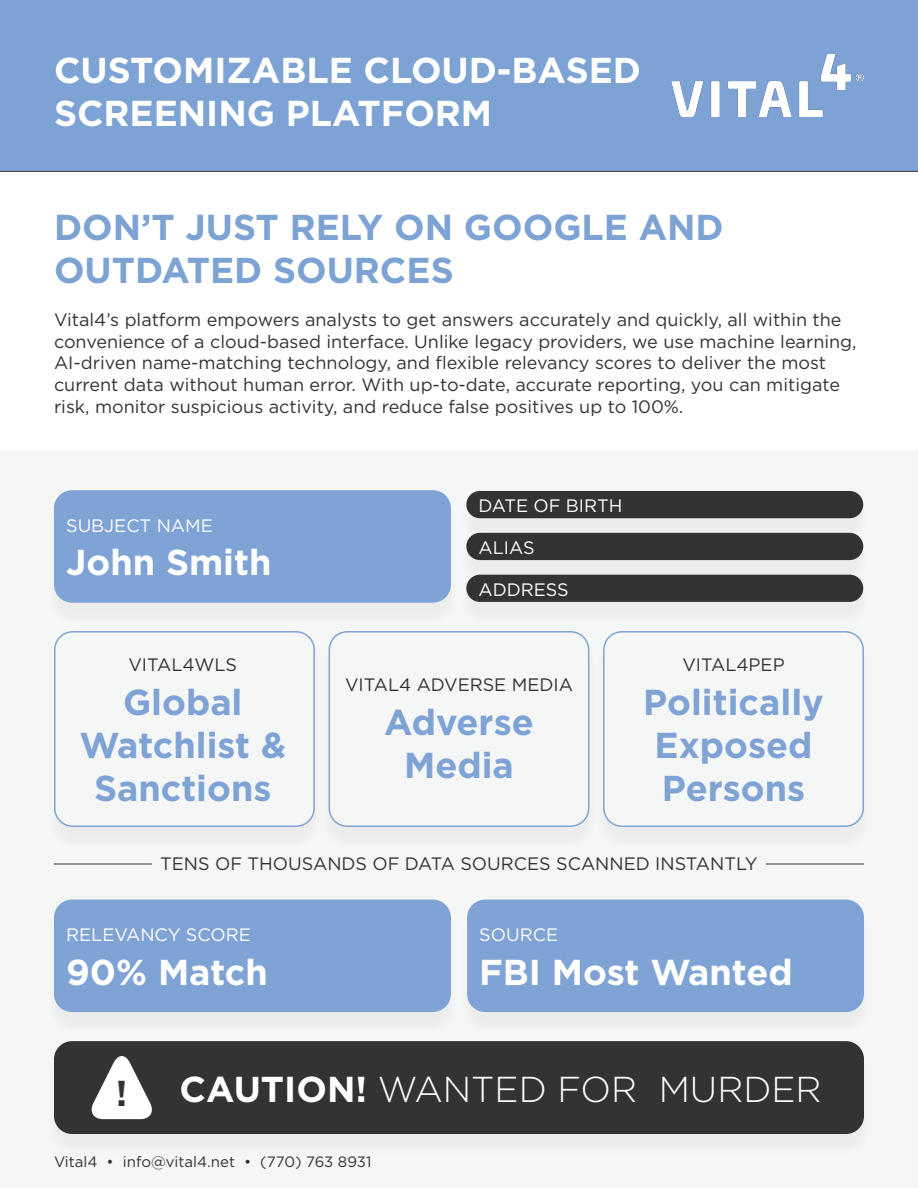
<style>
.page{position:relative;width:918px;height:1188px;background:#fff}
.page>*{position:absolute;margin:0;border:0;box-sizing:border-box;transform-origin:0 0}
.t1{font:700 36px/43.2px "Gotham";color:#fff}
.t2{font:700 36px/43.2px "Gotham";color:#80a3d5;text-align:center}
.t3{font:700 36px/43.2px "Gotham";color:#7da2d4}
.t4{font:300 36px "Gotham";color:#fff}
.t5{font:700 36px "Gotham";color:#323332}
.t6{font:18px/21.6px "Gotham";color:#323332}
.t7{font:18px "Gotham";color:#fff}
.t8{font:15px "Gotham";color:#323332}
.s1{font-weight:700}
</style>
<div class="page">
<div style="left:0;top:0;width:918px;height:171px;background:#7da2d4"></div>
<hr style="left:0;top:171px;width:918px;height:1px;background:#323332">
<img style="left:671px;top:54px;width:193px;height:63px">
<div style="left:0;top:452px;width:918px;height:736px;background:#f5f7f7"></div>
<div style="left:46px;top:497px;width:413px;height:129px;background:#eef0f0"></div>
<div style="left:54px;top:490px;width:397px;height:113px;background:#80a3d5;border-radius:18px"></div>
<div style="left:46px;top:906px;width:413px;height:129px;background:#eef0f0"></div>
<div style="left:54px;top:900px;width:397px;height:112px;background:#80a3d5;border-radius:18px"></div>
<div style="left:46px;top:1048px;width:826px;height:109px;background:#edefef"></div>
<div style="left:54px;top:1041px;width:810px;height:93px;background:#323332;border-radius:18px"></div>
<div style="left:459px;top:906px;width:413px;height:129px;background:#eef0f0"></div>
<div style="left:467px;top:900px;width:397px;height:112px;background:#80a3d5;border-radius:18px"></div>
<div style="left:46px;top:638px;width:277px;height:212px;background:#f0f2f2"></div>
<div style="left:55px;top:632px;width:259px;height:194px;background:#f5f7f7;border-radius:18px"></div>
<div style="left:54px;top:631px;width:261px;height:196px;border:2px solid #80a3d5;border-radius:18px"></div>
<div style="left:320px;top:638px;width:278px;height:212px;background:#f0f1f1"></div>
<div style="left:329px;top:632px;width:260px;height:194px;background:#f5f7f7;border-radius:18px"></div>
<div style="left:329px;top:631px;width:260px;height:196px;border:2px solid #80a3d5;border-radius:18px"></div>
<div style="left:595px;top:638px;width:277px;height:212px;background:#f0f2f2"></div>
<div style="left:604px;top:632px;width:259px;height:194px;background:#f5f7f7;border-radius:18px"></div>
<div style="left:603px;top:631px;width:261px;height:196px;border:2px solid #80a3d5;border-radius:18px"></div>
<div style="left:459px;top:498px;width:412px;height:43px;background:#231f20;opacity:.05"></div>
<div style="left:466px;top:491px;width:397px;height:27px;background:#323332;border-radius:14px"></div>
<div style="left:459px;top:539px;width:412px;height:44px;background:#231f20;opacity:.05"></div>
<div style="left:466px;top:533px;width:397px;height:27px;background:#323332;border-radius:14px"></div>
<div style="left:459px;top:581px;width:412px;height:44px;background:#edefef"></div>
<div style="left:466px;top:575px;width:397px;height:27px;background:#323332;border-radius:14px"></div>
<svg style="left:91px;top:1056px;width:61px;height:63px"></svg>
<hr style="left:54px;top:864px;width:98px;height:1px;background:#323332">
<hr style="left:766px;top:864px;width:98px;height:1px;background:#323332">
<p class="t1" style="left:54px;top:48px;width:589px">CUSTOMIZABLE CLOUD-BASED<br>SCREENING PLATFORM</p>
<p class="t3" style="left:54px;top:205px;width:671px">DON’T JUST RELY ON GOOGLE AND<br>OUTDATED SOURCES</p>
<p class="t6" style="left:54px;top:309px;width:804px">Vital4’s platform empowers analysts to get answers accurately and quickly, all within the convenience of a cloud-based interface. Unlike legacy providers, we use machine learning, AI-driven name-matching technology, and flexible relevancy scores to deliver the most current data without human error. With up-to-date, accurate reporting, you can mitigate risk, monitor suspicious activity, and reduce false positives up to 100%.</p>
<p class="t7" style="left:66px;top:514px;width:148px">SUBJECT NAME</p>
<p class="t1" style="left:66px;top:541px;width:207px">John Smith</p>
<p class="t6" style="left:128px;top:654px;width:110px">VITAL4WLS</p>
<p class="t2" style="left:79px;top:680px;width:208px">Global<br>Watchlist &amp;<br>Sanctions</p>
<p class="t7" style="left:478px;top:494px;width:145px">DATE OF BIRTH</p>
<p class="t7" style="left:478px;top:536px;width:58px">ALIAS</p>
<p class="t7" style="left:478px;top:578px;width:92px">ADDRESS</p>
<p class="t6" style="left:345px;top:674px;width:229px">VITAL4 ADVERSE MEDIA</p>
<p class="t2" style="left:384px;top:700px;width:151px">Adverse<br>Media</p>
<p class="t6" style="left:682px;top:654px;width:104px">VITAL4PEP</p>
<p class="t2" style="left:643px;top:680px;width:182px">Politically<br>Exposed<br>Persons</p>
<p class="t6" style="left:160px;top:853px;width:599px">TENS OF THOUSANDS OF DATA SOURCES SCANNED INSTANTLY</p>
<p class="t7" style="left:66px;top:924px;width:186px">RELEVANCY SCORE</p>
<p class="t1" style="left:66px;top:950px;width:203px">90% Match</p>
<p class="t7" style="left:479px;top:924px;width:80px">SOURCE</p>
<p class="t1" style="left:479px;top:950px;width:315px">FBI Most Wanted</p>
<p class="t5" style="left:116px;top:1070px;width:13px">!</p>
<p class="t4" style="left:180px;top:1066px;width:644px"><span class="s1">CAUTION!</span> WANTED FOR MURDER</p>
<p class="t8" style="left:54px;top:1152px;width:319px">Vital4 • info@vital4.net • (770) 763 8931</p>
</div>
